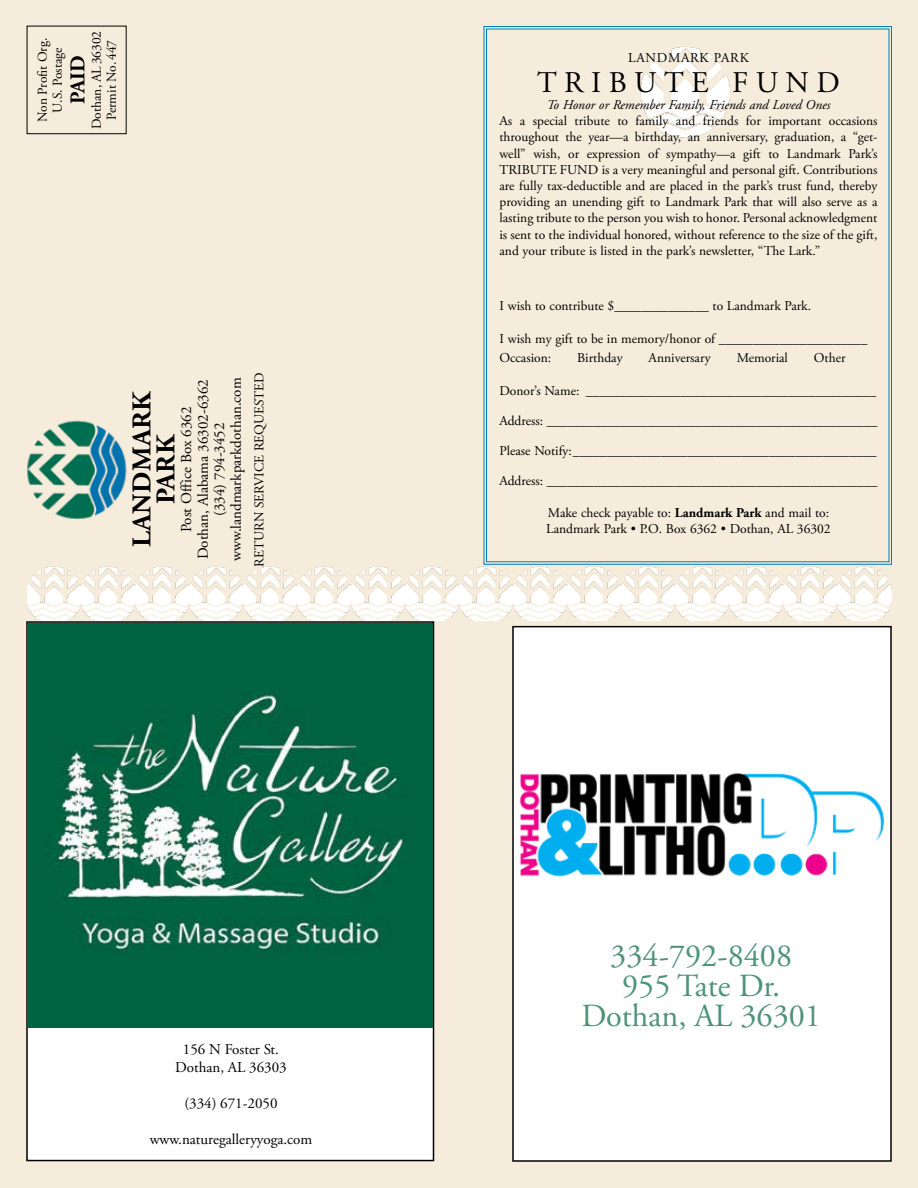
<style>
.page{position:relative;width:918px;height:1188px;background:#f6ecdc}
.page>*{position:absolute;margin:0;border:0;box-sizing:border-box;transform-origin:0 0}
.t1{font:32.25px/30px "Adobe Garamond Pro";color:#4e9379;text-align:center}
.t2{font:30px "Adobe Garamond Pro";letter-spacing:.25em;color:#000}
.t3{font:700 27px/24px "Adobe Garamond Pro";letter-spacing:.015em;color:#000;text-align:center}
.t4{font:700 21px "Adobe Garamond Pro";color:#000}
.t5{font:15px/16.5px "Adobe Garamond Pro";color:#000;text-align:center}
.t6{font:13.5px/16.2px "Adobe Garamond Pro";color:#000;text-align:center}
.t7{font:italic 13.5px "Adobe Garamond Pro";color:#000}
.t8{font:13.5px "Adobe Garamond Pro";letter-spacing:.05em;color:#000}
.s1{font-weight:700}
</style>
<div class="page">
<img style="left:27px;top:420px;width:100px;height:99px">
<svg style="left:483px;top:26px;width:409px;height:539px"></svg>
<img style="left:637px;top:44px;width:100px;height:99px">
<div style="left:513px;top:627px;width:378px;height:534px;background:#fff"></div>
<img style="left:519px;top:773px;width:365px;height:104px">
<img style="left:28px;top:566px;width:864px;height:54px">
<div style="left:27px;top:622px;width:407px;height:539px;background:#fff"></div>
<img style="left:28px;top:623px;width:405px;height:404px">
<p class="t6" style="left:90px;top:129px;width:100px;line-height:15px;rotate:-90deg">Dothan, AL 36302<br>Permit No. 447</p>
<p class="t6" style="left:36px;top:122px;width:86px;line-height:15px;rotate:-90deg">Non Profit Org.<br>U.S. Postage</p>
<h3 class="t4" style="left:66px;top:104px;width:50px;rotate:-90deg">PAID</h3>
<p class="t5" style="left:179px;top:561px;width:185px;rotate:-90deg">Post Office Box 6362<br>Dothan, Alabama 36302-6362 (334) 794-3452 www.landmarkparkdothan.com</p>
<p class="t6" style="left:252px;top:567px;width:196px;rotate:-90deg">RETURN SERVICE REQUESTED</p>
<h3 class="t3" style="left:130px;top:547px;width:158px;rotate:-90deg">LANDMARK<br>PARK</h3>
<p class="t5" style="left:175px;top:1041px;width:113px;line-height:18px">156 N Foster St.<br>Dothan, AL 36303</p>
<p class="t5" style="left:184px;top:1096px;width:95px">(334) 671-2050</p>
<p class="t5" style="left:150px;top:1132px;width:164px">www.naturegalleryyoga.com</p>
<p class="t8" style="left:628px;top:50px;width:122px">LANDMARK PARK</p>
<h2 class="t2" style="left:537px;top:65px;width:305px">TRIBUTE FUND</h2>
<p class="t7" style="left:547px;top:97px;width:285px">To Honor or Remember Family, Friends and Loved Ones</p>
<p class="t6" style="left:500px;top:113px;width:380px;text-align:justify">As a special tribute to family and friends for important occasions throughout the year—a birthday, an anniversary, graduation, a “get&shy;well” wish, or expression of sympathy—a gift to Landmark Park’s TRIBUTE FUND is a very meaningful and personal gift. Contributions are fully tax-deductible and are placed in the park’s trust fund, thereby providing an unending gift to Landmark Park that will also serve as a lasting tribute to the person you wish to honor. Personal acknowledgment is sent to the individual honored, without reference to the size of the gift, and your tribute is listed in the park’s newsletter, “The Lark.”</p>
<p class="t6" style="left:500px;top:298px;width:313px">I wish to contribute $______________ to Landmark Park.</p>
<p class="t6" style="left:500px;top:329px;width:369px;line-height:19.5px;text-align:left">I wish my gift to be in memory/honor of ______________________<br>Occasion:</p>
<p class="t6" style="left:577px;top:350px;width:47px">Birthday</p>
<p class="t6" style="left:649px;top:350px;width:64px">Anniversary</p>
<p class="t6" style="left:737px;top:350px;width:53px">Memorial</p>
<p class="t6" style="left:814px;top:350px;width:33px">Other</p>
<p class="t6" style="left:500px;top:383px;width:378px">Donor’s Name: ___________________________________________</p>
<p class="t6" style="left:500px;top:413px;width:380px">Address: _________________________________________________</p>
<p class="t6" style="left:500px;top:443px;width:379px">Please Notify:_____________________________________________</p>
<p class="t6" style="left:500px;top:473px;width:380px">Address: _________________________________________________</p>
<p class="t6" style="left:546px;top:505px;width:286px;text-align:left">Make check payable to: <span class="s1">Landmark Park</span> and mail to:<br>Landmark Park • P.O. Box 6362 • Dothan, AL 36302</p>
<h1 class="t1" style="left:581px;top:942px;width:241px">334-792-8408<br>955 Tate Dr.<br>Dothan, AL 36301</h1>
</div>
